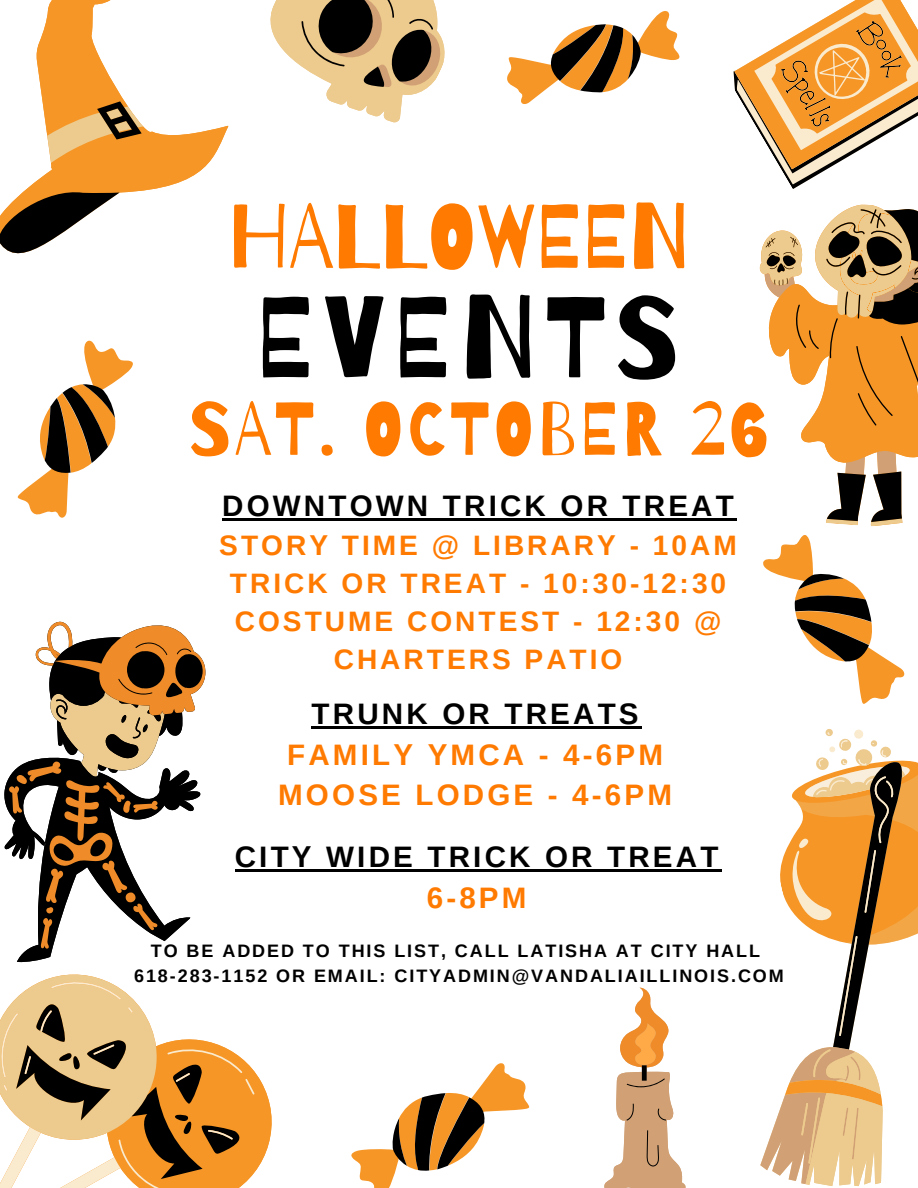
<style>
.page{position:relative;width:918px;height:1188px;background:#fff}
.page>*{position:absolute;margin:0;border:0;box-sizing:border-box;transform-origin:0 0}
.t1{font:114.3px "Barriecito";letter-spacing:.07em;color:#000}
.t2{font:90.3px "Barriecito";color:#ff7a00}
.t3{font:74.85px "Barriecito";letter-spacing:.05em;color:#ff7a00}
.t4{font:700 29.55px/40.5px "Arimo";letter-spacing:.11em;color:#000;text-align:center}
.t5{font:700 29.55px/40.5px "Arimo";letter-spacing:.11em;color:#ff7a00;text-align:center}
.t6{font:700 28.05px/38.2px "Arimo";letter-spacing:.105em;color:#ff7a00;text-align:center}
.t7{font:700 18px "Arimo";letter-spacing:.105em;color:#000}
.s1{color:#000}
.s2{color:#ff7a00}
</style>
<div class="page">
<svg style="left:604px;top:988px;width:82px;height:200px"></svg>
<svg style="left:0;top:996px;width:272px;height:192px"></svg>
<svg style="left:18px;top:974px;width:112px;height:22px;fill:#edca8d"></svg>
<svg style="left:4px;top:621px;width:202px;height:342px"></svg>
<svg style="left:168px;top:125px;width:61px;height:61px;fill:#f69626"></svg>
<svg style="left:0;top:0;width:168px;height:254px"></svg>
<svg style="left:270px;top:0;width:175px;height:123px"></svg>
<svg style="left:733px;top:0;width:185px;height:189px"></svg>
<svg style="left:351px;top:1063px;width:179px;height:125px"></svg>
<svg style="left:17px;top:340px;width:116px;height:178px"></svg>
<svg style="left:759px;top:204px;width:159px;height:982px"></svg>
<svg style="left:507px;top:11px;width:173px;height:93px"></svg>
<hr style="left:222px;top:519px;width:515px;height:2px;background:#000">
<hr style="left:312px;top:727px;width:330px;height:2px;background:#000">
<hr style="left:235px;top:869px;width:487px;height:3px;background:#000">
<p class="t2" style="left:228px;top:181px;width:463px">HALLOWEEN</p>
<p class="t1" style="left:256px;top:267px;width:426px">EVENTS</p>
<p class="t3" style="left:188px;top:383px;width:581px">SAT. OCTOBER 26</p>
<p class="t4" style="left:222px;top:486px;width:513px">DOWNTOWN TRICK OR TREAT</p>
<p class="t6" style="left:219px;top:526px;width:519px">STORY TIME @ LIBRARY - 10AM<br>TRICK OR TREAT - 10:30-12:30<br>COSTUME CONTEST - 12:30 @<br>CHARTERS PATIO</p>
<h2 class="t5" style="left:278px;top:694px;width:395px"><span class="s1">TRUNK OR TREATS<br></span>FAMILY YMCA - 4-6PM<br>MOOSE LODGE - 4-6PM</h2>
<p class="t4" style="left:235px;top:837px;width:485px">CITY WIDE TRICK OR TREAT<br><span class="s2">6-8PM</span></p>
<h1 class="t7" style="left:151px;top:941px;width:611px">TO BE ADDED TO THIS LIST, CALL LATISHA AT CITY HALL</h1>
<p class="t7" style="left:134px;top:965px;width:651px">618-283-1152 OR EMAIL: CITYADMIN@VANDALIAILLINOIS.COM</p>
</div>
